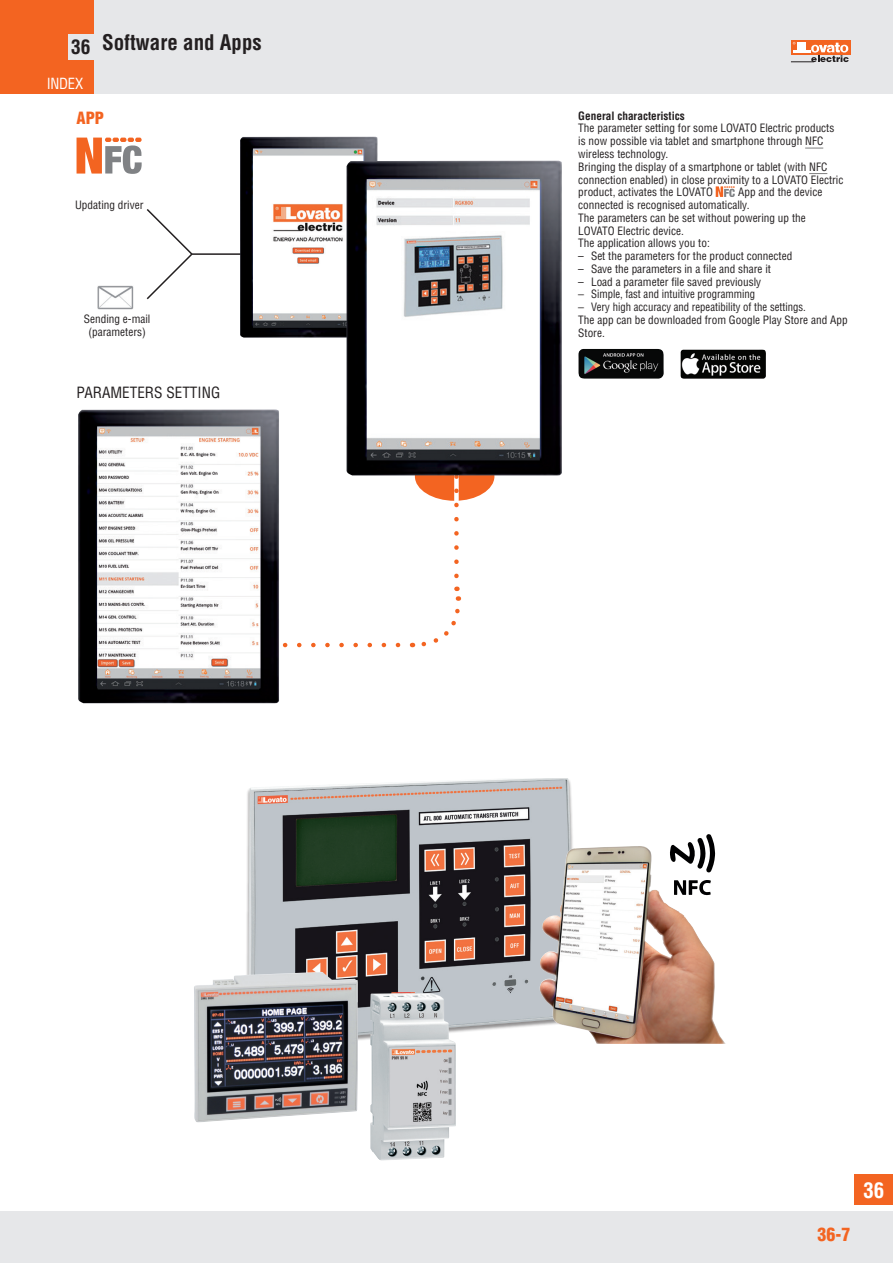
<style>
.page{position:relative;width:893px;height:1263px;background:#fff}
.page>*{position:absolute;margin:0;border:0;box-sizing:border-box;transform-origin:0 0}
.t1{font:700 condensed 21px "Helvetica";color:#231f20}
.t2{font:700 condensed 21px "Helvetica";color:#fff}
.t3{font:900 condensed 18px "Helvetica";color:#f36421}
.t4{font:900 condensed 16.5px "Helvetica";color:#f36421}
.t5{font:condensed 15.15px "Helvetica";color:#231f20}
.t6{font:condensed 15px "Helvetica";letter-spacing:-.02em;color:#fff}
.t7{font:condensed 11.25px/12.8px "Helvetica";color:#231f20}
.t8{font:condensed 11.25px "Helvetica";color:#231f20;scale:.95 1}
.t9{font:700 condensed 11.25px "Helvetica";color:#231f20}
</style>
<div class="page">
<div style="left:855px;top:1175px;width:38px;height:30px;background:#f36421"></div>
<div style="left:0;top:1212px;width:893px;height:51px;background:#e6e7e9"></div>
<div style="left:0;top:0;width:893px;height:94px;background:#e6e7e9"></div>
<div style="left:791px;top:40px;width:59px;height:15px;background:#f36421"></div>
<svg style="left:791px;top:42px;width:58px;height:21px"></svg>
<div style="left:0;top:0;width:94px;height:94px;background:#f36421"></div>
<div style="left:68px;top:34px;width:28px;height:26px;background:#e6e7e9"></div>
<hr style="left:192px;top:253px;width:85px;height:2px;background:#231f20">
<svg style="left:146px;top:209px;width:48px;height:91px"></svg>
<div style="left:415px;top:452px;width:79px;height:49px;background:#f36421;border-radius:50%"></div>
<div style="left:454px;top:462px;width:5px;height:127px;background:#9e5231"></div>
<svg style="left:716px;top:186px;width:19px;height:11px"></svg>
<img style="left:240px;top:137px;width:138px;height:201px">
<img style="left:347px;top:161px;width:215px;height:314px">
<img style="left:97px;top:285px;width:37px;height:24px">
<svg style="left:282px;top:476px;width:181px;height:172px"></svg>
<img style="left:78px;top:409px;width:201px;height:294px">
<svg style="left:77px;top:138px;width:65px;height:36px"></svg>
<img style="left:578px;top:349px;width:86px;height:30px">
<img style="left:680px;top:350px;width:86px;height:29px">
<img style="left:248px;top:778px;width:323px;height:262px">
<img style="left:540px;top:846px;width:186px;height:198px">
<svg style="left:670px;top:834px;width:45px;height:39px"></svg>
<svg style="left:674px;top:880px;width:37px;height:15px"></svg>
<img style="left:370px;top:992px;width:86px;height:168px">
<img style="left:194px;top:972px;width:164px;height:150px">
<svg style="left:809px;top:173px;width:18px;height:1px"></svg>
<svg style="left:805px;top:148px;width:18px;height:1px"></svg>
<h1 class="t1" style="left:71px;top:30px;width:192px"><sub>36</sub> Software and Apps</h1>
<h3 class="t6" style="left:47px;top:74px;width:38px">INDEX</h3>
<h3 class="t4" style="left:77px;top:108px;width:29px">APP</h3>
<p class="t9" style="left:578px;top:109px;width:108px">General characteristics</p>
<p class="t7" style="left:578px;top:122px;width:267px">The parameter setting for some LOVATO Electric products is now possible via tablet and smartphone through NFC wireless technology.<br>Bringing the display of a smartphone or tablet (with NFC connection enabled) in close proximity to a LOVATO Electric product, activates the LOVATO</p>
<p class="t7" style="left:578px;top:186px;width:245px;text-indent:160px">App and the device connected is recognised automatically.<br>The parameters can be set without powering up the<br>LOVATO Electric device.<br>The application allows you to:</p>
<p class="t7" style="left:578px;top:249px;width:215px">– Set the parameters for the product connected</p>
<p class="t7" style="left:578px;top:262px;width:194px">– Save the parameters in a file and share it</p>
<p class="t7" style="left:578px;top:275px;width:184px">– Load a parameter file saved previously</p>
<p class="t8" style="left:591px;top:287px;width:174px">Simple, fast and intuitive programming</p>
<p class="t8" style="left:591px;top:300px;width:228px">Very high accuracy and repeatibility of the settings.</p>
<p class="t7" style="left:578px;top:313px;width:271px">The app can be downloaded from Google Play Store and App</p>
<p class="t7" style="left:578px;top:326px;width:28px">Store.</p>
<p class="t7" style="left:75px;top:198px;width:70px">Updating driver</p>
<p class="t7" style="left:84px;top:312px;width:68px;text-align:center">Sending e-mail (parameters)</p>
<h3 class="t5" style="left:77px;top:383px;width:145px">PARAMETERS SETTING</h3>
<h2 class="t3" style="left:817px;top:1223px;width:34px">36-7</h2>
<h1 class="t2" style="left:863px;top:1178px;width:22px">36</h1>
</div>
